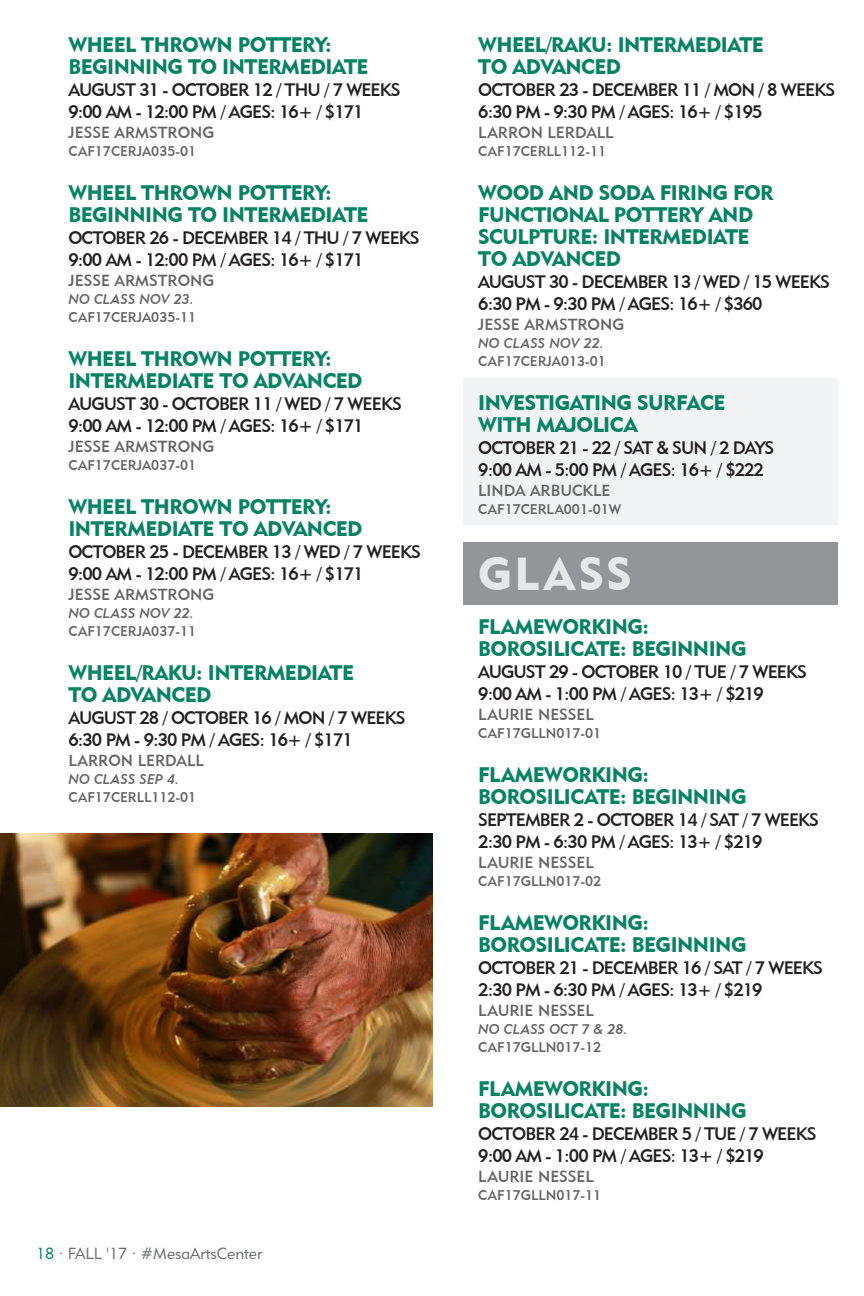
<style>
.page{position:relative;width:864px;height:1296px;background:#fff}
.page>*{position:absolute;margin:0;border:0;box-sizing:border-box;transform-origin:0 0}
.t1{font:46px "Geometric 415 BT Black A";letter-spacing:.07em;color:#e6e7e9}
.t2{font:21px/22px "Geometric 415 BT Black A";letter-spacing:-.025em;color:#078364}
.t3{font:18px/22px "Geometric 415 BT Medium A";letter-spacing:-.05em;color:#231f20}
.t4{font:16px "Geometric 415 BT Medium A";color:#656568}
.t5{font:16px "Geometric 415 BT Lite A";color:#6c6d70}
.t6{font:14px "Geometric 415 BT Medium A";color:#656568}
.t7{font:14px "Geometric 415 BT Medium Italic A";color:#656568}
.s1{color:#018363}
</style>
<div class="page">
<div style="left:463px;top:378px;width:374px;height:147px;background:#f2f3f4"></div>
<div style="left:463px;top:542px;width:374px;height:63px;background:#939598"></div>
<img style="left:0;top:834px;width:433px;height:273px">
<p class="t2" style="left:68px;top:33px;width:302px">WHEEL THROWN POTTERY:<br>BEGINNING TO INTERMEDIATE</p>
<p class="t3" style="left:68px;top:78px;width:334px">AUGUST 31 - OCTOBER 12 / THU / 7 WEEKS<br>9:00 AM - 12:00 PM / AGES: 16+ / $171</p>
<p class="t4" style="left:68px;top:123px;width:147px">JESSE ARMSTRONG</p>
<p class="t6" style="left:68px;top:142px;width:129px">CAF17CERJA035-01</p>
<p class="t2" style="left:68px;top:181px;width:302px">WHEEL THROWN POTTERY:<br>BEGINNING TO INTERMEDIATE</p>
<p class="t3" style="left:68px;top:226px;width:353px">OCTOBER 26 - DECEMBER 14 / THU / 7 WEEKS<br>9:00 AM - 12:00 PM / AGES: 16+ / $171</p>
<p class="t4" style="left:68px;top:271px;width:147px">JESSE ARMSTRONG</p>
<p class="t7" style="left:68px;top:290px;width:127px">NO CLASS NOV 23.</p>
<p class="t6" style="left:68px;top:308px;width:129px">CAF17CERJA035-11</p>
<p class="t2" style="left:68px;top:347px;width:296px">WHEEL THROWN POTTERY:<br>INTERMEDIATE TO ADVANCED</p>
<p class="t3" style="left:68px;top:392px;width:335px">AUGUST 30 - OCTOBER 11 / WED / 7 WEEKS<br>9:00 AM - 12:00 PM / AGES: 16+ / $171</p>
<p class="t4" style="left:68px;top:437px;width:147px">JESSE ARMSTRONG</p>
<p class="t6" style="left:68px;top:456px;width:129px">CAF17CERJA037-01</p>
<p class="t2" style="left:68px;top:495px;width:296px">WHEEL THROWN POTTERY:<br>INTERMEDIATE TO ADVANCED</p>
<p class="t3" style="left:68px;top:540px;width:354px">OCTOBER 25 - DECEMBER 13 / WED / 7 WEEKS<br>9:00 AM - 12:00 PM / AGES: 16+ / $171</p>
<p class="t4" style="left:68px;top:585px;width:147px">JESSE ARMSTRONG</p>
<p class="t7" style="left:68px;top:604px;width:127px">NO CLASS NOV 22.</p>
<p class="t6" style="left:68px;top:622px;width:129px">CAF17CERJA037-11</p>
<p class="t2" style="left:68px;top:661px;width:287px">WHEEL/RAKU: INTERMEDIATE<br>TO ADVANCED</p>
<p class="t3" style="left:68px;top:706px;width:339px">AUGUST 28 / OCTOBER 16 / MON / 7 WEEKS<br>6:30 PM - 9:30 PM / AGES: 16+ / $171</p>
<p class="t4" style="left:68px;top:751px;width:137px">LARRON LERDALL</p>
<p class="t7" style="left:68px;top:770px;width:112px">NO CLASS SEP 4.</p>
<p class="t6" style="left:68px;top:788px;width:129px">CAF17CERLL112-01</p>
<p class="t5" style="left:36px;top:1244px;width:228px"><span class="s1">18</span> · FALL '17 · #MesaArtsCenter</p>
<p class="t2" style="left:478px;top:33px;width:287px">WHEEL/RAKU: INTERMEDIATE<br>TO ADVANCED</p>
<p class="t3" style="left:478px;top:78px;width:358px">OCTOBER 23 - DECEMBER 11 / MON / 8 WEEKS<br>6:30 PM - 9:30 PM / AGES: 16+ / $195</p>
<p class="t4" style="left:478px;top:123px;width:137px">LARRON LERDALL</p>
<p class="t6" style="left:478px;top:142px;width:129px">CAF17CERLL112-11</p>
<p class="t2" style="left:478px;top:181px;width:297px">WOOD AND SODA FIRING FOR<br>FUNCTIONAL POTTERY AND<br>SCULPTURE: INTERMEDIATE<br>TO ADVANCED</p>
<p class="t3" style="left:478px;top:270px;width:353px">AUGUST 30 - DECEMBER 13 / WED / 15 WEEKS<br>6:30 PM - 9:30 PM / AGES: 16+ / $360</p>
<p class="t4" style="left:478px;top:315px;width:147px">JESSE ARMSTRONG</p>
<p class="t7" style="left:478px;top:334px;width:127px">NO CLASS NOV 22.</p>
<p class="t6" style="left:478px;top:352px;width:129px">CAF17CERJA013-01</p>
<p class="t2" style="left:478px;top:391px;width:249px">INVESTIGATING SURFACE<br>WITH MAJOLICA</p>
<p class="t3" style="left:478px;top:436px;width:298px">OCTOBER 21 - 22 / SAT &amp; SUN / 2 DAYS<br>9:00 AM - 5:00 PM / AGES: 16+ / $222</p>
<p class="t4" style="left:478px;top:481px;width:134px">LINDA ARBUCKLE</p>
<p class="t6" style="left:478px;top:500px;width:144px">CAF17CERLA001-01W</p>
<h1 class="t1" style="left:478px;top:546px;width:155px">GLASS</h1>
<p class="t2" style="left:478px;top:615px;width:270px">FLAMEWORKING:<br>BOROSILICATE: BEGINNING</p>
<p class="t3" style="left:478px;top:660px;width:330px">AUGUST 29 - OCTOBER 10 / TUE / 7 WEEKS<br>9:00 AM - 1:00 PM / AGES: 13+ / $219</p>
<p class="t4" style="left:478px;top:705px;width:117px">LAURIE NESSEL</p>
<p class="t6" style="left:478px;top:724px;width:125px">CAF17GLLN017-01</p>
<p class="t2" style="left:478px;top:763px;width:270px">FLAMEWORKING:<br>BOROSILICATE: BEGINNING</p>
<p class="t3" style="left:478px;top:808px;width:342px">SEPTEMBER 2 - OCTOBER 14 / SAT / 7 WEEKS<br>2:30 PM - 6:30 PM / AGES: 13+ / $219</p>
<p class="t4" style="left:478px;top:853px;width:117px">LAURIE NESSEL</p>
<p class="t6" style="left:478px;top:872px;width:125px">CAF17GLLN017-02</p>
<p class="t2" style="left:478px;top:911px;width:270px">FLAMEWORKING:<br>BOROSILICATE: BEGINNING</p>
<p class="t3" style="left:478px;top:956px;width:346px">OCTOBER 21 - DECEMBER 16 / SAT / 7 WEEKS<br>2:30 PM - 6:30 PM / AGES: 13+ / $219</p>
<p class="t4" style="left:478px;top:1001px;width:117px">LAURIE NESSEL</p>
<p class="t7" style="left:478px;top:1020px;width:151px">NO CLASS OCT 7 &amp; 28.</p>
<p class="t6" style="left:478px;top:1038px;width:125px">CAF17GLLN017-12</p>
<p class="t2" style="left:478px;top:1077px;width:270px">FLAMEWORKING:<br>BOROSILICATE: BEGINNING</p>
<p class="t3" style="left:478px;top:1122px;width:340px">OCTOBER 24 - DECEMBER 5 / TUE / 7 WEEKS<br>9:00 AM - 1:00 PM / AGES: 13+ / $219</p>
<p class="t4" style="left:478px;top:1167px;width:117px">LAURIE NESSEL</p>
<p class="t6" style="left:478px;top:1186px;width:125px">CAF17GLLN017-11</p>
</div>
